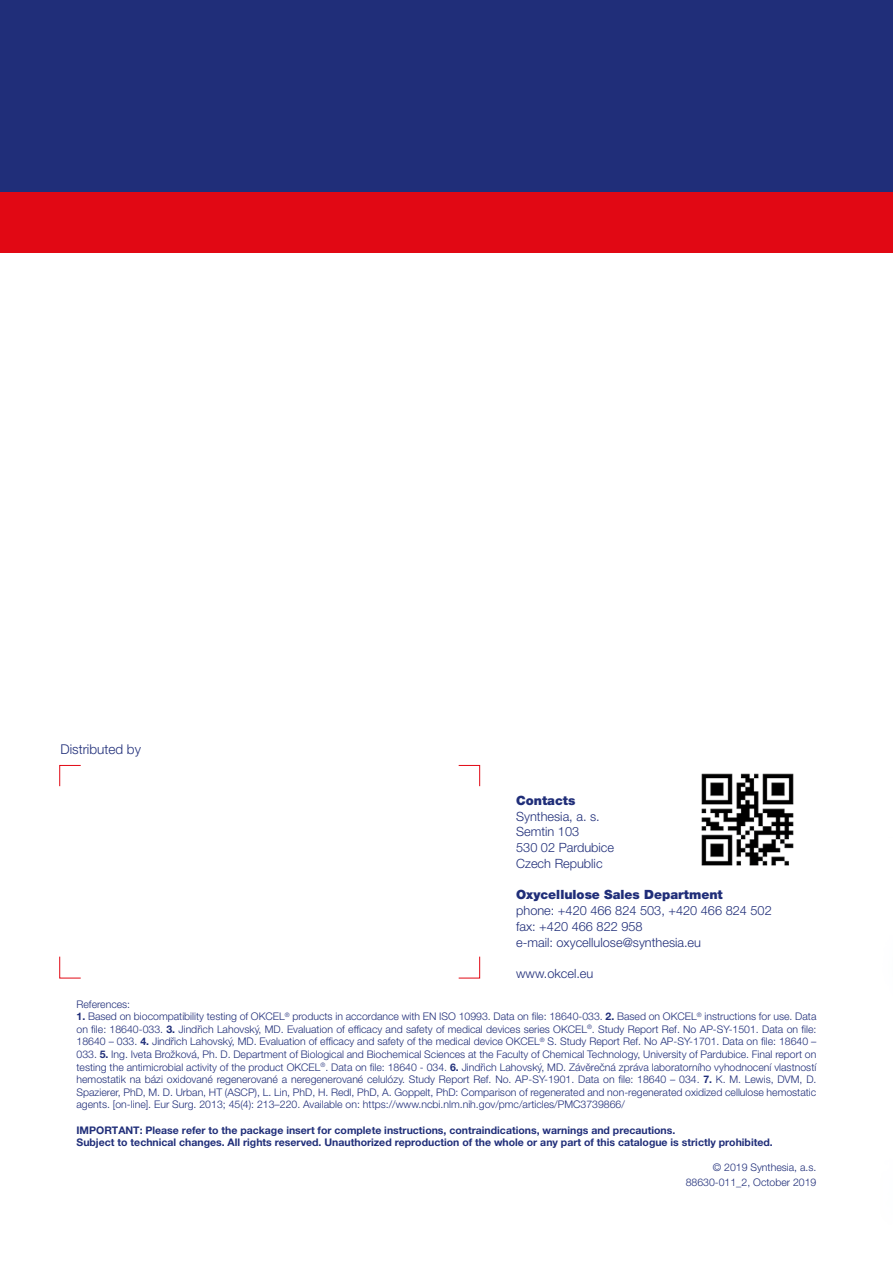
<style>
.page{position:relative;width:893px;height:1263px;background:#fff}
.page>*{position:absolute;margin:0;border:0;box-sizing:border-box;transform-origin:0 0}
.t1{font:300 13.5px "Helvetica Neue LT Pro";color:#202e79}
.t2{font:300 12.75px/15.8px "Helvetica Neue LT Pro";color:#202e79}
.t3{font:900 12.75px "Helvetica Neue LT Pro";color:#202e79}
.t4{font:300 10.5px/12.6px "Helvetica Neue LT Pro";color:#202e79;text-align:justify}
.t5{font:700 10.5px/12.6px "Helvetica Neue LT Pro";color:#202e79}
.s1{font-weight:700}
</style>
<div class="page">
<div style="left:0;top:0;width:893px;height:201px;background:#202e79"></div>
<img style="left:701px;top:773px;width:93px;height:93px">
<div style="left:0;top:192px;width:893px;height:61px;background:#e10814"></div>
<p class="t1" style="left:60px;top:741px;width:82px">Distributed by</p>
<p class="t3" style="left:516px;top:793px;width:61px">Contacts</p>
<p class="t2" style="left:516px;top:808px;width:100px">Synthesia, a. s.<br>Semtin 103<br>530 02 Pardubice<br>Czech Republic</p>
<p class="t3" style="left:516px;top:887px;width:208px">Oxycellulose Sales Department</p>
<p class="t2" style="left:516px;top:902px;width:257px">phone: +420 466 824 503, +420 466 824 502 fax: +420 466 822 958<br>e-mail: oxycellulose@synthesia.eu</p>
<p class="t2" style="left:516px;top:965px;width:79px">www.okcel.eu</p>
<p class="t4" style="left:77px;top:997px;width:55px">References:</p>
<p class="t4" style="left:77px;top:1010px;width:741px"><span class="s1">1.</span> Based on biocompatibility testing of OKCEL<sup>®</sup> products in accordance with EN ISO 10993. Data on file: 18640-033. <span class="s1">2.</span> Based on OKCEL<sup>®</sup> instructions for use. Data on file: 18640-033. <span class="s1">3.</span> Jindřich Lahovský, MD. Evaluation of efficacy and safety of medical devices series OKCEL<sup>®</sup>. Study Report Ref. No AP-SY-1501. Data on file:<br>18640 – 033. <span class="s1">4.</span> Jindřich Lahovský, MD. Evaluation of efficacy and safety of the medical device OKCEL<sup>®</sup> S. Study Report Ref. No AP-SY-1701. Data on file: 18640 – 033. <span class="s1">5.</span> Ing. Iveta Brožková, Ph. D. Department of Biological and Biochemical Sciences at the Faculty of Chemical Technology, University of Pardubice. Final report on testing the antimicrobial activity of the product OKCEL<sup>®</sup>. Data on file: 18640 - 034. <span class="s1">6.</span> Jindřich Lahovský, MD. Závěrečná zpráva laboratorního vyhodnocení vlastností hemostatik na bázi oxidované regenerované a neregenerované celulózy. Study Report Ref. No. AP-SY-1901. Data on file: 18640 – 034. <span class="s1">7.</span> K. M. Lewis, DVM, D.<br>Spazierer, PhD, M. D. Urban, HT (ASCP), L. Lin, PhD, H. Redl, PhD, A. Goppelt, PhD: Comparison of regenerated and non-regenerated oxidized cellulose hemostatic agents. [on-line]. Eur Surg. 2013; 45(4): 213–220. Available on: https://www.ncbi.nlm.nih.gov/pmc/articles/PMC3739866/</p>
<p class="t5" style="left:77px;top:1123px;width:698px">IMPORTANT: Please refer to the package insert for complete instructions, contraindications, warnings and precautions.<br>Subject to technical changes. All rights reserved. Unauthorized reproduction of the whole or any part of this catalogue is strictly prohibited.</p>
<p class="t4" style="left:713px;top:1161px;width:105px">© 2019 Synthesia, a.s.</p>
<p class="t4" style="left:686px;top:1176px;width:132px">88630-011_2, October 2019</p>
</div>
